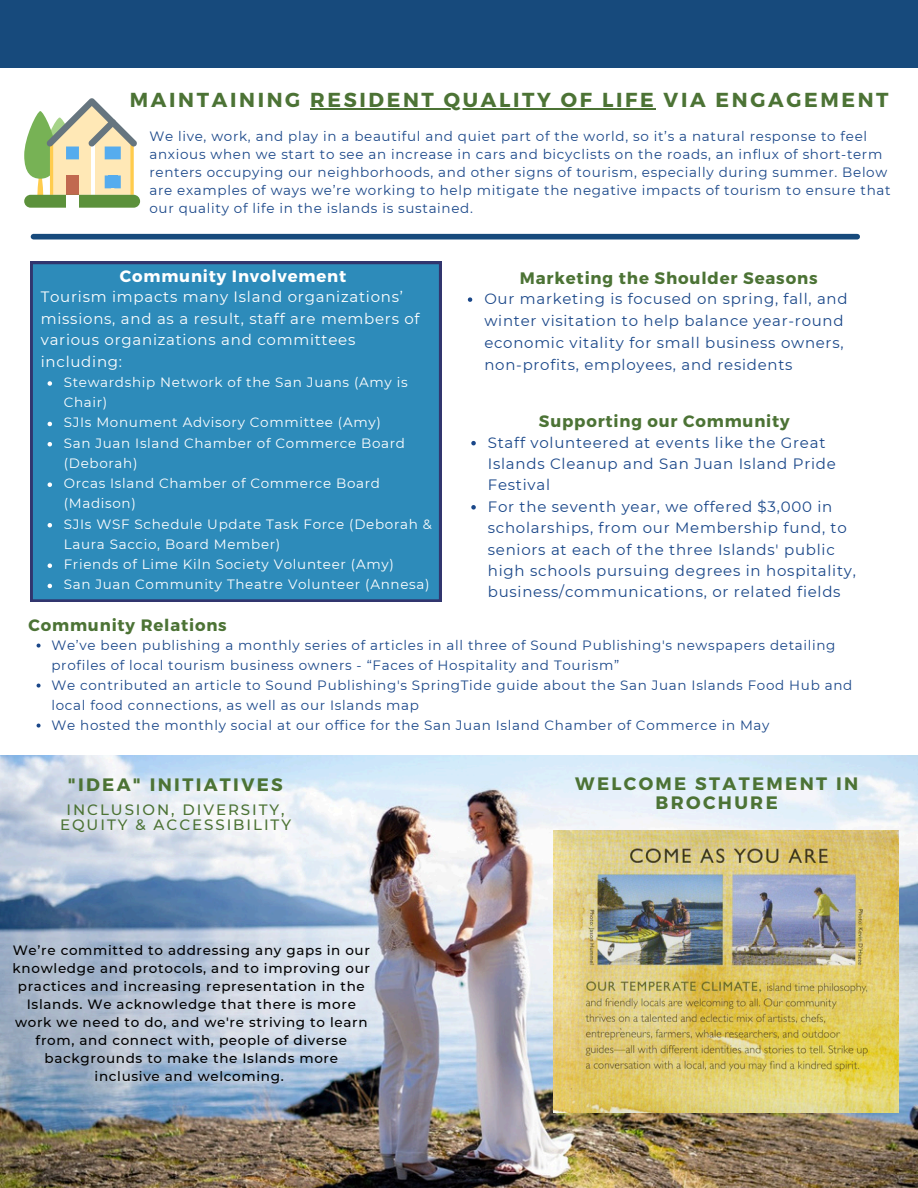
<style>
.page{position:relative;width:918px;height:1188px;background:#fff}
.page>*{position:absolute;margin:0;border:0;box-sizing:border-box;transform-origin:0 0}
.t1{font:700 20.25px "Montserrat";letter-spacing:.13em;color:#4c7335}
.t2{font:700 18px/19.2px "Montserrat";letter-spacing:.13em;color:#4c7335;text-align:center}
.t3{font:700 16.65px "Montserrat";letter-spacing:.05em;color:#4c7335}
.t4{font:700 16.5px "Montserrat";letter-spacing:.05em;color:#4c7335}
.t5{font:700 16.5px "Montserrat";letter-spacing:.05em;color:#fff}
.t6{font:15px/21.3px "Montserrat";letter-spacing:.05em;color:#1a4789}
.t7{font:15px/21.3px "Montserrat";letter-spacing:.05em;color:#fff}
.t8{font:500 15px/15.8px "Montserrat";letter-spacing:.13em;color:#4c7335;text-align:center}
.t9{font:13.5px/18px "Montserrat";letter-spacing:.05em;color:#1a4789}
.t10{font:13.5px/20.2px "Montserrat";letter-spacing:.05em;color:#fff}
.t11{font:500 13.5px/18px "Montserrat";letter-spacing:.05em;color:#000;text-align:center}
</style>
<div class="page">
<div style="left:0;top:0;width:918px;height:68px;background:#174a7c"></div>
<svg style="left:24px;top:98px;width:113px;height:98px"></svg>
<div style="left:24px;top:195px;width:116px;height:13px;background:#5c913b;border-radius:6px"></div>
<div style="left:66px;top:195px;width:13px;height:13px;background:#fff"></div>
<img style="left:0;top:755px;width:918px;height:433px">
<img style="left:554px;top:830px;width:344px;height:283px">
<div style="left:31px;top:262px;width:410px;height:340px;background:#2d8bba"></div>
<svg style="left:48px;top:381px;width:4px;height:5px"></svg>
<svg style="left:48px;top:422px;width:4px;height:4px"></svg>
<svg style="left:48px;top:442px;width:4px;height:4px"></svg>
<svg style="left:48px;top:482px;width:4px;height:5px"></svg>
<svg style="left:48px;top:523px;width:4px;height:4px"></svg>
<svg style="left:48px;top:563px;width:4px;height:5px"></svg>
<svg style="left:48px;top:584px;width:4px;height:4px"></svg>
<svg style="left:471px;top:441px;width:5px;height:4px"></svg>
<svg style="left:471px;top:505px;width:5px;height:5px"></svg>
<svg style="left:37px;top:644px;width:4px;height:4px"></svg>
<svg style="left:37px;top:684px;width:4px;height:4px"></svg>
<svg style="left:37px;top:724px;width:4px;height:4px"></svg>
<hr style="left:310px;top:109px;width:346px;height:1px;background:#4c7335">
<svg style="left:468px;top:297px;width:4px;height:5px"></svg>
<div style="left:33px;top:234px;width:824px;height:5px;background:#174a7c"></div>
<p class="t1" style="left:130px;top:87px;width:172px">MAINTAINING</p>
<h3 class="t1" style="left:310px;top:87px;width:580px">RESIDENT QUALITY OF LIFE VIA ENGAGEMENT</h3>
<p class="t9" style="left:150px;top:127px;width:743px">We live, work, and play in a beautiful and quiet part of the world, so it’s a natural response to feel anxious when we start to see an increase in cars and bicyclists on the roads, an influx of short-term renters occupying our neighborhoods, and other signs of tourism, especially during summer. Below are examples of ways we’re working to help mitigate the negative impacts of tourism to ensure that our quality of life in the islands is sustained.</p>
<p class="t5" style="left:120px;top:266px;width:228px">Community Involvement</p>
<p class="t7" style="left:41px;top:286px;width:380px">Tourism impacts many Island organizations’ missions, and as a result, staff are members of various organizations and committees including:</p>
<p class="t10" style="left:64px;top:372px;width:345px">Stewardship Network of the San Juans (Amy is<br>Chair)</p>
<h3 class="t10" style="left:64px;top:412px;width:319px">SJIs Monument Advisory Committee (Amy)</h3>
<p class="t10" style="left:64px;top:433px;width:343px">San Juan Island Chamber of Commerce Board (Deborah)</p>
<p class="t10" style="left:64px;top:473px;width:318px">Orcas Island Chamber of Commerce Board (Madison)</p>
<h1 class="t10" style="left:64px;top:514px;width:370px">SJIs WSF Schedule Update Task Force (Deborah &amp;<br>Laura Saccio, Board Member)</h1>
<p class="t10" style="left:64px;top:554px;width:332px">Friends of Lime Kiln Society Volunteer (Amy)</p>
<h6 class="t10" style="left:64px;top:574px;width:367px">San Juan Community Theatre Volunteer (Annesa)</h6>
<h3 class="t3" style="left:520px;top:267px;width:299px">Marketing the Shoulder Seasons</h3>
<p class="t6" style="left:484px;top:288px;width:365px;line-height:22.2px">Our marketing is focused on spring, fall, and winter visitation to help balance year-round economic vitality for small business owners, non-profits, employees, and residents</p>
<p class="t4" style="left:539px;top:411px;width:252px">Supporting our Community</p>
<h6 class="t6" style="left:488px;top:432px;width:350px">Staff volunteered at events like the Great<br>Islands Cleanup and San Juan Island Pride<br>Festival</h6>
<p class="t6" style="left:488px;top:496px;width:370px">For the seventh year, we offered $3,000 in scholarships, from our Membership fund, to seniors at each of the three Islands' public high schools pursuing degrees in hospitality, business/communications, or related fields</p>
<p class="t4" style="left:29px;top:614px;width:200px">Community Relations</p>
<p class="t9" style="left:51px;top:635px;width:786px;line-height:20px">We’ve been publishing a monthly series of articles in all three of Sound Publishing's newspapers detailing profiles of local tourism business owners - “Faces of Hospitality and Tourism”</p>
<p class="t9" style="left:51px;top:675px;width:802px;line-height:20px">We contributed an article to Sound Publishing's SpringTide guide about the San Juan Islands Food Hub and local food connections, as well as our Islands map</p>
<p class="t9" style="left:51px;top:716px;width:720px">We hosted the monthly social at our office for the San Juan Island Chamber of Commerce in May</p>
<p class="t2" style="left:68px;top:774px;width:217px">"IDEA" INITIATIVES</p>
<p class="t8" style="left:60px;top:801px;width:232px">INCLUSION, DIVERSITY,<br>EQUITY &amp; ACCESSIBILITY</p>
<p class="t11" style="left:13px;top:941px;width:359px">We’re committed to addressing any gaps in our knowledge and protocols, and to improving our practices and increasing representation in the Islands. We acknowledge that there is more work we need to do, and we're striving to learn from, and connect with, people of diverse backgrounds to make the Islands more inclusive and welcoming.</p>
<p class="t2" style="left:575px;top:773px;width:285px">WELCOME STATEMENT IN<br>BROCHURE</p>
</div>
